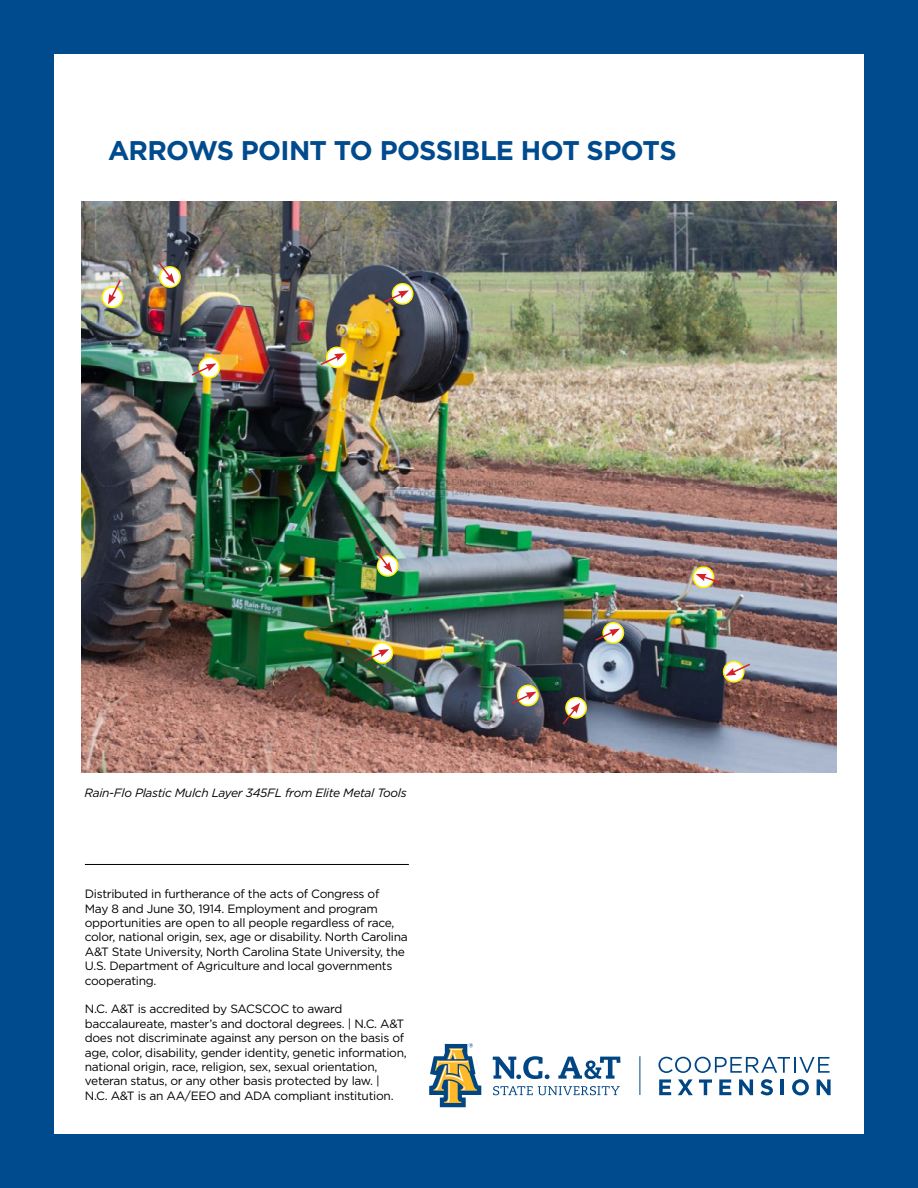
<style>
.page{position:relative;width:918px;height:1188px;background:#004b8d}
.page>*{position:absolute;margin:0;border:0;box-sizing:border-box;transform-origin:0 0}
.t1{font:700 27px "Gotham";letter-spacing:-.025em;color:#004b8d}
.t2{font:12px/14.4px "Gotham";letter-spacing:-.025em;color:#000}
.t3{font:italic 12px "Gotham";letter-spacing:-.025em;color:#000}
</style>
<div class="page">
<div style="left:54px;top:54px;width:810px;height:1080px;background:#fff"></div>
<svg style="left:493px;top:1056px;width:57px;height:23px"></svg>
<svg style="left:558px;top:1057px;width:62px;height:22px"></svg>
<svg style="left:493px;top:1086px;width:127px;height:9px"></svg>
<svg style="left:429px;top:1043px;width:52px;height:64px"></svg>
<svg style="left:658px;top:1057px;width:172px;height:16px"></svg>
<svg style="left:659px;top:1079px;width:12px;height:16px"></svg>
<svg style="left:678px;top:1079px;width:15px;height:16px"></svg>
<svg style="left:699px;top:1079px;width:13px;height:16px"></svg>
<svg style="left:719px;top:1079px;width:12px;height:16px"></svg>
<svg style="left:739px;top:1079px;width:14px;height:16px"></svg>
<svg style="left:760px;top:1079px;width:13px;height:16px"></svg>
<hr style="left:781px;top:1079px;width:3px;height:16px;background:#004684">
<svg style="left:792px;top:1079px;width:17px;height:16px"></svg>
<svg style="left:817px;top:1079px;width:14px;height:16px"></svg>
<hr style="left:640px;top:1056px;width:1px;height:39px;background:#004684">
<hr style="left:85px;top:864px;width:324px;height:1px;background:#000">
<img style="left:81px;top:202px;width:756px;height:571px">
<svg style="left:102px;top:287px;width:20px;height:20px"></svg>
<div style="left:101px;top:286px;width:22px;height:22px;border:2px solid #fff200;border-radius:50%"></div>
<svg style="left:160px;top:267px;width:20px;height:20px"></svg>
<div style="left:159px;top:266px;width:22px;height:22px;border:2px solid #fff200;border-radius:50%"></div>
<svg style="left:199px;top:357px;width:21px;height:21px"></svg>
<div style="left:199px;top:357px;width:21px;height:21px;border:2px solid #fff200;border-radius:50%"></div>
<svg style="left:327px;top:347px;width:20px;height:21px"></svg>
<div style="left:326px;top:347px;width:22px;height:21px;border:2px solid #fff200;border-radius:50%"></div>
<div style="left:392px;top:284px;width:21px;height:20px;background:#fff;border-radius:50%"></div>
<div style="left:392px;top:283px;width:21px;height:22px;border:2px solid #fff200;border-radius:50%"></div>
<svg style="left:378px;top:556px;width:20px;height:20px"></svg>
<div style="left:377px;top:555px;width:22px;height:22px;border:2px solid #fff200;border-radius:50%"></div>
<div style="left:372px;top:643px;width:21px;height:20px;background:#fff;border-radius:50%"></div>
<div style="left:372px;top:642px;width:21px;height:22px;border:2px solid #fff200;border-radius:50%"></div>
<svg style="left:518px;top:685px;width:20px;height:21px"></svg>
<div style="left:517px;top:685px;width:22px;height:21px;border:2px solid #fff200;border-radius:50%"></div>
<svg style="left:566px;top:698px;width:20px;height:20px"></svg>
<div style="left:565px;top:697px;width:22px;height:22px;border:2px solid #fff200;border-radius:50%"></div>
<svg style="left:603px;top:623px;width:20px;height:20px"></svg>
<div style="left:602px;top:622px;width:22px;height:22px;border:2px solid #fff200;border-radius:50%"></div>
<svg style="left:724px;top:662px;width:20px;height:20px"></svg>
<div style="left:723px;top:661px;width:22px;height:22px;border:2px solid #fff200;border-radius:50%"></div>
<svg style="left:693px;top:567px;width:21px;height:20px"></svg>
<div style="left:693px;top:566px;width:21px;height:22px;border:2px solid #fff200;border-radius:50%"></div>
<svg style="left:108px;top:278px;width:14px;height:27px"></svg>
<svg style="left:157px;top:260px;width:18px;height:24px"></svg>
<svg style="left:190px;top:363px;width:26px;height:14px"></svg>
<svg style="left:319px;top:353px;width:26px;height:14px"></svg>
<svg style="left:374px;top:549px;width:18px;height:24px"></svg>
<svg style="left:363px;top:649px;width:26px;height:14px"></svg>
<svg style="left:383px;top:290px;width:26px;height:14px"></svg>
<svg style="left:510px;top:692px;width:27px;height:13px"></svg>
<svg style="left:561px;top:703px;width:19px;height:23px"></svg>
<svg style="left:725px;top:662px;width:27px;height:14px"></svg>
<svg style="left:594px;top:629px;width:26px;height:13px"></svg>
<svg style="left:696px;top:574px;width:27px;height:11px"></svg>
<h1 class="t1" style="left:108px;top:132px;width:570px">ARROWS POINT TO POSSIBLE HOT SPOTS</h1>
<p class="t3" style="left:84px;top:785px;width:324px">Rain-Flo Plastic Mulch Layer 345FL from Elite Metal Tools</p>
<p class="t2" style="left:85px;top:887px;width:324px">Distributed in furtherance of the acts of Congress of<br>May 8 and June 30, 1914. Employment and program opportunities are open to all people regardless of race, color, national origin, sex, age or disability. North Carolina A&amp;T State University, North Carolina State University, the U.S. Department of Agriculture and local governments cooperating.</p>
<p class="t2" style="left:85px;top:1002px;width:323px">N.C. A&amp;T is accredited by SACSCOC to award baccalaureate, master’s and doctoral degrees. | N.C. A&amp;T does not discriminate against any person on the basis of age, color, disability, gender identity, genetic information, national origin, race, religion, sex, sexual orientation, veteran status, or any other basis protected by law. |<br>N.C. A&amp;T is an AA/EEO and ADA compliant institution.</p>
</div>
